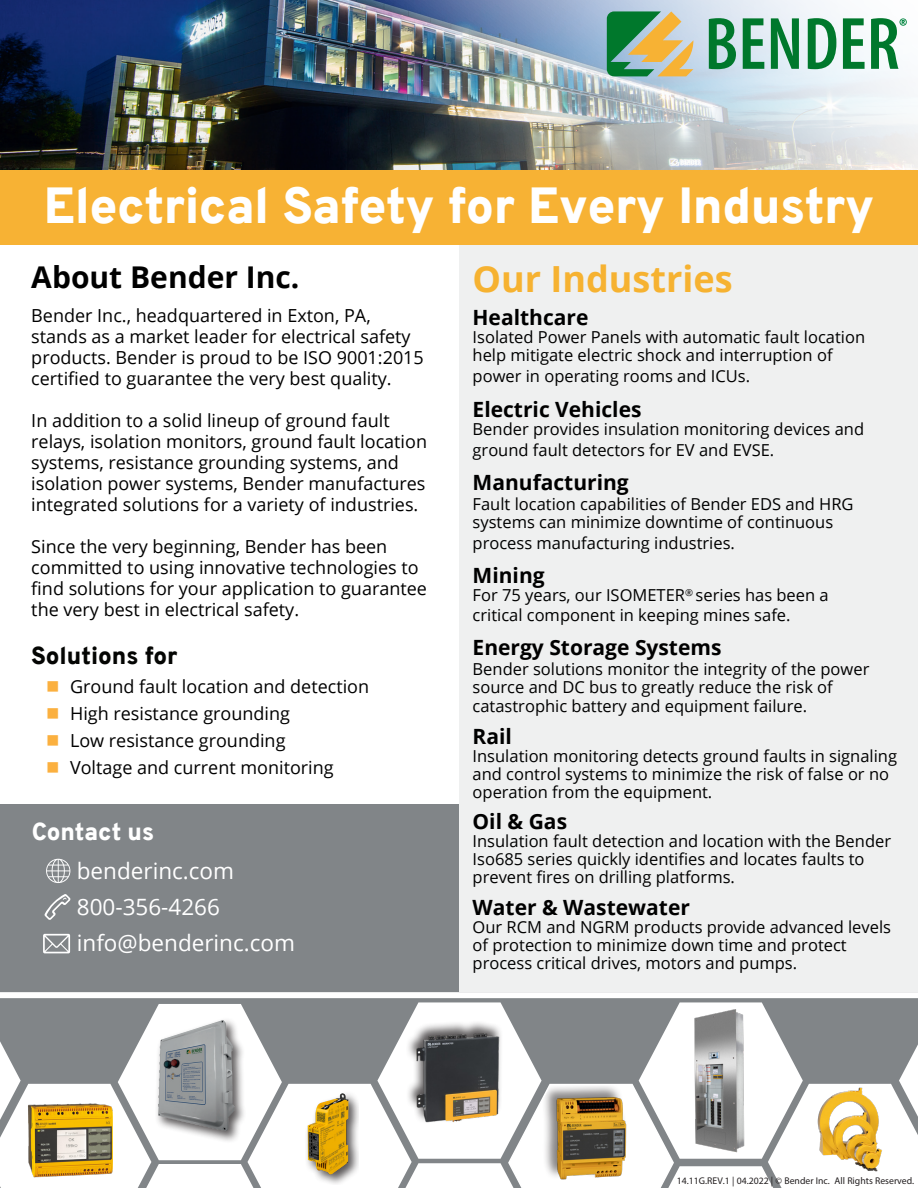
<style>
.page{position:relative;width:918px;height:1188px;background:#fff}
.page>*{position:absolute;margin:0;border:0;box-sizing:border-box;transform-origin:0 0}
.Page_Header_White_Te{font:900 49.5px "Overpass";letter-spacing:-.01em;color:#fff}
.Feature_List_Body_Wh{font:700 36px "Open Sans";color:#f6b231}
.Feature_List_Body_Wh-2{font:700 30px "Open Sans";color:#000}
.List_header{font:900 24px "Overpass";color:#040503}
.List_header-2{font:900 24px "Overpass";color:#fff}
.t1{font:22.5px "Open Sans";color:#fff}
.Feature_List_Body_Wh-3{font:700 21px "Open Sans";color:#000}
.Feature_List_Body_Wh-4{font:18px/21px "Open Sans";color:#000}
.Feature_List_Body_Wh-5{font:16.5px/18px "Open Sans";color:#000}
.t2{font:9.75px "Myriad Pro";color:#231f20}
</style>
<div class="page">
<img style="left:0;top:0;width:918px;height:170px">
<div style="left:0;top:804px;width:460px;height:188px;background:#818588"></div>
<div style="left:459px;top:245px;width:459px;height:753px;background:#eff0f0"></div>
<div style="left:0;top:170px;width:918px;height:75px;background:#f7b234"></div>
<div style="left:0;top:992px;width:918px;height:196px;background:linear-gradient(to right,#8b8f91,#8a8e91)"></div>
<svg style="left:709px;top:18px;width:27px;height:51px"></svg>
<svg style="left:743px;top:18px;width:21px;height:51px"></svg>
<svg style="left:771px;top:18px;width:28px;height:51px"></svg>
<svg style="left:808px;top:18px;width:28px;height:51px"></svg>
<svg style="left:843px;top:18px;width:22px;height:51px"></svg>
<svg style="left:607px;top:11px;width:86px;height:65px;background:#8da870"></svg>
<svg style="left:871px;top:18px;width:36px;height:51px"></svg>
<svg style="left:45px;top:894px;width:26px;height:26px"></svg>
<svg style="left:43px;top:934px;width:27px;height:19px"></svg>
<svg style="left:46px;top:859px;width:24px;height:24px"></svg>
<svg style="left:0;top:1002px;width:918px;height:186px"></svg>
<div style="left:11px;top:1087px;width:119px;height:101px;background:#fff"></div>
<img style="left:28px;top:1103px;width:85px;height:75px">
<div style="left:0;top:992px;width:918px;height:6px;background:#fff"></div>
<p class="Page_Header_White_Te" style="left:44px;top:170px;width:832px">Electrical Safety for Every Industry</p>
<p class="Feature_List_Body_Wh-2" style="left:31px;top:255px;width:270px">About Bender Inc.</p>
<p class="Feature_List_Body_Wh-4" style="left:31px;top:305px;width:394px">Bender Inc., headquartered in Exton, PA, stands as a market leader for electrical safety products. Bender is proud to be ISO 9001:2015 certified to guarantee the very best quality.</p>
<p class="Feature_List_Body_Wh-4" style="left:31px;top:410px;width:397px">In addition to a solid lineup of ground fault relays, isolation monitors, ground fault location systems, resistance grounding systems, and isolation power systems, Bender manufactures integrated solutions for a variety of industries.</p>
<p class="Feature_List_Body_Wh-4" style="left:31px;top:536px;width:397px">Since the very beginning, Bender has been committed to using innovative technologies to find solutions for your application to guarantee the very best in electrical safety.</p>
<p class="Feature_List_Body_Wh" style="left:473px;top:254px;width:262px">Our Industries</p>
<p class="Feature_List_Body_Wh-3" style="left:473px;top:303px;width:117px">Healthcare</p>
<p class="Feature_List_Body_Wh-5" style="left:473px;top:328px;width:394px">Isolated Power Panels with automatic fault location help mitigate electric shock and interruption of</p>
<p class="Feature_List_Body_Wh-5" style="left:473px;top:367px;width:279px">power in operating rooms and ICUs.</p>
<p class="Feature_List_Body_Wh-3" style="left:473px;top:394px;width:170px">Electric Vehicles</p>
<p class="Feature_List_Body_Wh-5" style="left:473px;top:418px;width:393px;line-height:21px">Bender provides insulation monitoring devices and ground fault detectors for EV and EVSE.</p>
<p class="Feature_List_Body_Wh-3" style="left:473px;top:468px;width:158px">Manufacturing</p>
<p class="Feature_List_Body_Wh-5" style="left:473px;top:494px;width:383px">Fault location capabilities of Bender EDS and HRG systems can minimize downtime of continuous</p>
<p class="Feature_List_Body_Wh-5" style="left:473px;top:533px;width:264px">process manufacturing industries.</p>
<p class="Feature_List_Body_Wh-3" style="left:473px;top:561px;width:74px">Mining</p>
<p class="Feature_List_Body_Wh-5" style="left:473px;top:585px;width:358px;line-height:19.5px">For 75 years, our ISOMETER<sup>®</sup> series has been a critical component in keeping mines safe.</p>
<p class="Feature_List_Body_Wh-3" style="left:473px;top:633px;width:250px">Energy Storage Systems</p>
<p class="Feature_List_Body_Wh-5" style="left:473px;top:659px;width:398px">Bender solutions monitor the integrity of the power source and DC bus to greatly reduce the risk of</p>
<p class="Feature_List_Body_Wh-5" style="left:473px;top:697px;width:336px">catastrophic battery and equipment failure.</p>
<p class="Feature_List_Body_Wh-3" style="left:473px;top:721px;width:41px">Rail</p>
<p class="Feature_List_Body_Wh-5" style="left:473px;top:746px;width:426px">Insulation monitoring detects ground faults in signaling and control systems to minimize the risk of false or no operation from the equipment.</p>
<p class="Feature_List_Body_Wh-3" style="left:473px;top:807px;width:96px">Oil &amp; Gas</p>
<p class="Feature_List_Body_Wh-5" style="left:473px;top:832px;width:420px">Insulation fault detection and location with the Bender<br>Iso685 series quickly identifies and locates faults to prevent fires on drilling platforms.</p>
<p class="Feature_List_Body_Wh-3" style="left:473px;top:892px;width:219px">Water &amp; Wastewater</p>
<p class="Feature_List_Body_Wh-5" style="left:473px;top:917px;width:420px">Our RCM and NGRM products provide advanced levels of protection to minimize down time and protect process critical drives, motors and pumps.</p>
<p class="List_header" style="left:31px;top:638px;width:148px">Solutions for</p>
<p class="Feature_List_Body_Wh-4" style="left:70px;top:676px;width:301px">Ground fault location and detection</p>
<p class="Feature_List_Body_Wh-4" style="left:70px;top:703px;width:222px">High resistance grounding</p>
<p class="Feature_List_Body_Wh-4" style="left:70px;top:729px;width:217px">Low resistance grounding</p>
<p class="Feature_List_Body_Wh-4" style="left:70px;top:756px;width:265px">Voltage and current monitoring</p>
<p class="List_header-2" style="left:32px;top:815px;width:124px">Contact us</p>
<p class="t1" style="left:77px;top:855px;width:159px">benderinc.com</p>
<p class="t1" style="left:77px;top:891px;width:145px">800-356-4266</p>
<p class="t1" style="left:77px;top:927px;width:220px">info@benderinc.com</p>
<p class="t2" style="left:677px;top:1175px;width:239px">14.11G.REV.1 | 04.2022 | © Bender Inc. All Rights Reserved.</p>
</div>
